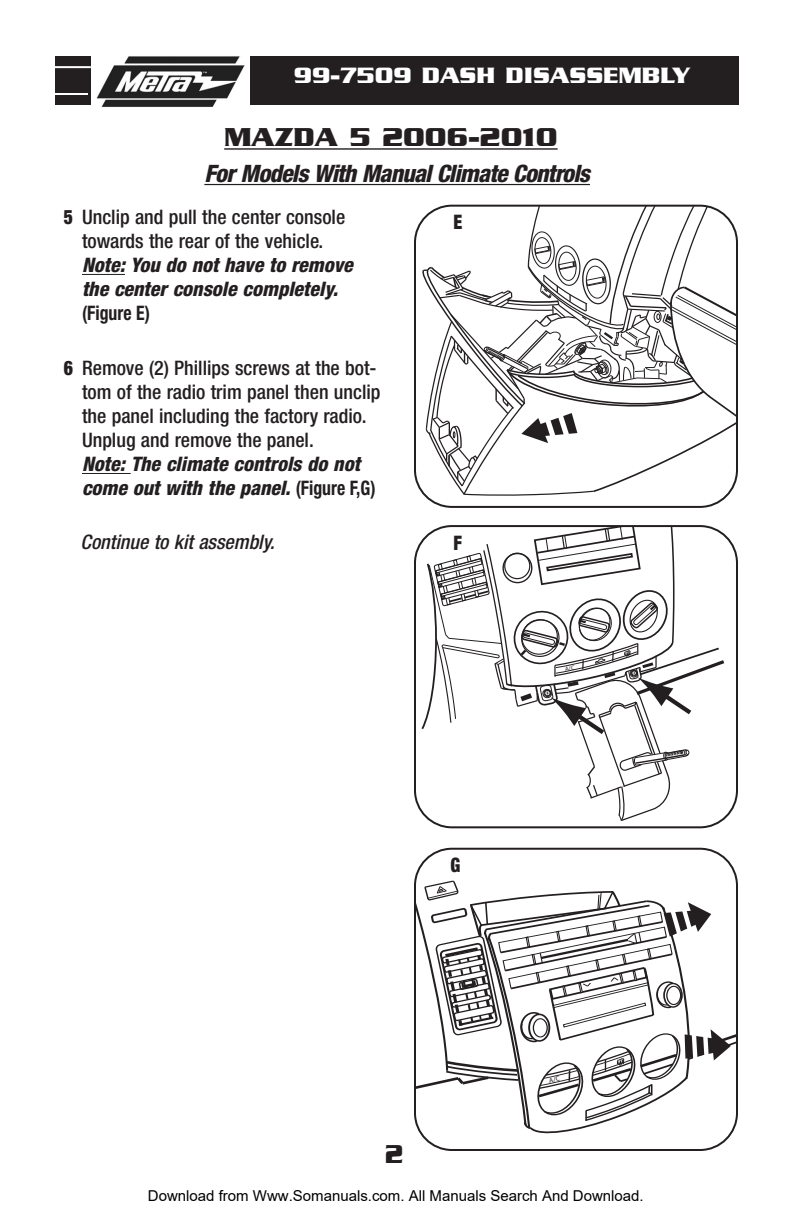
<style>
.page{position:relative;width:792px;height:1224px;background:#fff}
.page>*{position:absolute;margin:0;border:0;box-sizing:border-box;transform-origin:0 0}
.t1{font:700 28px "Serpentine";color:#231f20}
.t2{font:700 28px "Serpentine";color:#231f20;scale:.87 1}
.t3{font:italic 800 condensed 24px "Helvetica Neue";letter-spacing:-.03em;color:#231f20}
.t4{font:700 24px "Serpentine";color:#fff}
.t5{font:500 condensed 20px/24px "Helvetica Neue";color:#231f20}
.t6{font:italic 800 condensed 20px/24px "Helvetica Neue";color:#231f20}
.t7{font:italic 500 condensed 20px "Helvetica Neue";color:#231f20}
.t8{font:700 condensed 20px "Helvetica Neue";color:#231f20;scale:.89 1}
.t9{font:900 condensed 20px "Helvetica Neue";color:#231f20;scale:.89 1}
.t10{font:15px "Arial";color:#000}
.s1{font-weight:700;font-style:normal}
</style>
<div class="page">
<div style="left:55px;top:57px;width:684px;height:48px;background:#231f20"></div>
<div style="left:92px;top:34px;width:158px;height:89px;background:#fff"></div>
<img style="left:96px;top:56px;width:148px;height:52px">
<hr style="left:0;top:93px;width:88px;height:2px;background:#fff">
<hr style="left:0;top:66px;width:91px;height:2px;background:#fff">
<hr style="left:82px;top:274px;width:43px;height:1px;background:#231f20">
<hr style="left:82px;top:473px;width:49px;height:1px;background:#231f20">
<svg style="left:414px;top:205px;width:324px;height:303px"></svg>
<svg style="left:414px;top:525px;width:324px;height:303px"></svg>
<svg style="left:414px;top:848px;width:324px;height:303px"></svg>
<hr style="left:224px;top:148px;width:334px;height:2px;background:#231f20">
<hr style="left:204px;top:184px;width:359px;height:1px;background:#231f20">
<svg style="left:562px;top:184px;width:28px;height:1px"></svg>
<svg style="left:422px;top:526px;width:302px;height:295px"></svg>
<svg style="left:415px;top:864px;width:322px;height:269px"></svg>
<p class="t4" style="left:294px;top:68px;width:398px">99-7509 DASH DISASSEMBLY</p>
<h1 class="t1" style="left:224px;top:128px;width:335px">MAZDA 5 2006-2010</h1>
<p class="t3" style="left:204px;top:165px;width:387px">For Models With Manual Climate Controls</p>
<p class="t9" style="left:64px;top:210px;width:12px">5</p>
<p class="t5" style="left:82px;top:207px;width:265px">Unclip and pull the center console towards the rear of the vehicle.</p>
<p class="t6" style="left:82px;top:255px;width:272px">Note: You do not have to remove the center console completely.</p>
<p class="t8" style="left:82px;top:306px;width:78px">(Figure E)</p>
<p class="t9" style="left:453px;top:215px;width:11px">E</p>
<p class="t9" style="left:64px;top:361px;width:12px">6</p>
<p class="t5" style="left:82px;top:358px;width:300px">Remove (2) Phillips screws at the bot&shy;tom of the radio trim panel then unclip the panel including the factory radio.<br>Unplug and remove the panel.</p>
<p class="t6" style="left:82px;top:454px;width:295px">Note: The climate controls do not come out with the panel. <span class="s1">(Figure F,G)</span></p>
<p class="t7" style="left:81px;top:535px;width:195px">Continue to kit assembly.</p>
<p class="t9" style="left:454px;top:536px;width:11px">F</p>
<p class="t9" style="left:450px;top:857px;width:13px">G</p>
<h1 class="t2" style="left:385px;top:1145px;width:22px">2</h1>
<p class="t10" style="left:148px;top:1187px;width:497px">Download from Www.Somanuals.com. All Manuals Search And Download.</p>
</div>
